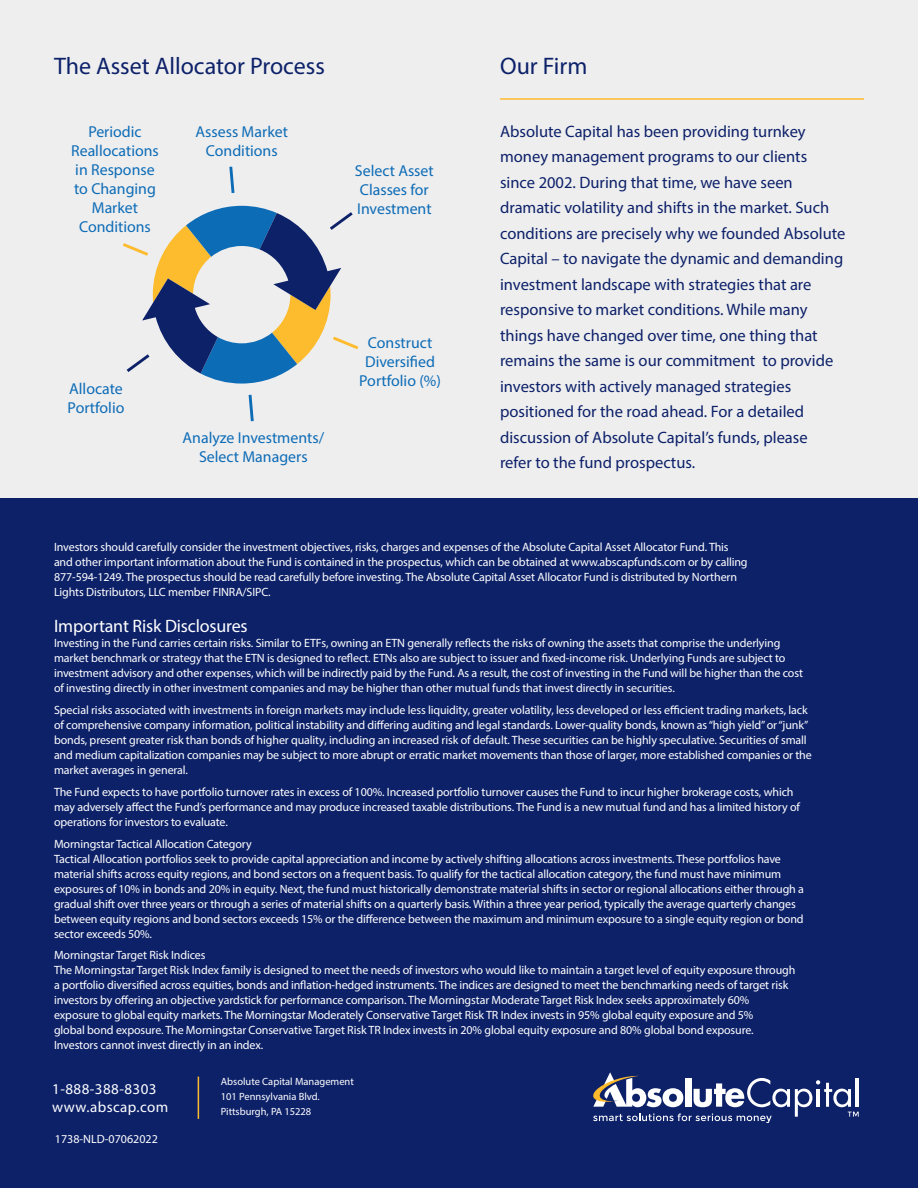
<style>
.page{position:relative;width:918px;height:1188px;background:#0d2169}
.page>*{position:absolute;margin:0;border:0;box-sizing:border-box;transform-origin:0 0}
.t1{font:24px "Myriad Pro";color:#0d2169}
.t2{font:18px "Myriad Pro";letter-spacing:-.01em;color:#fff}
.Paragraph_Style_1{font:16.5px/25.5px "Myriad Pro";color:#0d2169}
.body-_navy{font:15.9px/19px "Myriad Pro";color:#0d6cb6;text-align:center}
.medium_heading-_navy{font:15px "Myriad Pro";letter-spacing:.03em;color:#fff}
.Paragraph_Style_1-2{font:12px/15px "Myriad Pro";letter-spacing:-.01em;color:#fff}
.t3{font:10.5px/15px "Myriad Pro";color:#fff}
</style>
<div class="page">
<svg style="left:593px;top:1072px;width:266px;height:51px"></svg>
<hr style="left:198px;top:1077px;width:1px;height:42px;background:#fdbb2e">
<div style="left:0;top:0;width:918px;height:498px;background:#eeeeef"></div>
<svg style="left:229px;top:166px;width:6px;height:27px"></svg>
<svg style="left:248px;top:394px;width:6px;height:28px"></svg>
<svg style="left:123px;top:206px;width:236px;height:178px"></svg>
<hr style="left:500px;top:98px;width:364px;height:2px;background:#fdbb2e">
<p class="t1" style="left:54px;top:51px;width:272px">The Asset Allocator Process</p>
<p class="body-_navy" style="left:71px;top:122px;width:89px">Periodic<br>Reallocations in Response to Changing<br>Market<br>Conditions</p>
<p class="body-_navy" style="left:196px;top:122px;width:94px">Assess Market<br>Conditions</p>
<p class="body-_navy" style="left:355px;top:161px;width:80px;text-align:left">Select Asset<br>Classes for<br>Investment</p>
<p class="body-_navy" style="left:68px;top:379px;width:58px;text-align:left">Allocate<br>Portfolio</p>
<p class="body-_navy" style="left:183px;top:428px;width:143px">Analyze Investments/</p>
<p class="body-_navy" style="left:199px;top:447px;width:110px">Select Managers</p>
<p class="body-_navy" style="left:359px;top:333px;width:83px">Construct<br>Diversified<br>Portfolio (%)</p>
<p class="t1" style="left:500px;top:51px;width:89px">Our Firm</p>
<p class="Paragraph_Style_1" style="left:500px;top:118px;width:347px">Absolute Capital has been providing turnkey money management programs to our clients since 2002. During that time, we have seen dramatic volatility and shifts in the market. Such conditions are precisely why we founded Absolute Capital – to navigate the dynamic and demanding investment landscape with strategies that are responsive to market conditions. While many things have changed over time, one thing that remains the same is our commitment to provide investors with actively managed strategies positioned for the road ahead. For a detailed discussion of Absolute Capital’s funds, please<br>refer to the fund prospectus.</p>
<p class="Paragraph_Style_1-2" style="left:54px;top:540px;width:695px">Investors should carefully consider the investment objectives, risks, charges and expenses of the Absolute Capital Asset Allocator Fund. This and other important information about the Fund is contained in the prospectus, which can be obtained at www.abscapfunds.com or by calling 877-594-1249. The prospectus should be read carefully before investing. The Absolute Capital Asset Allocator Fund is distributed by Northern Lights Distributors, LLC member FINRA/SIPC.</p>
<p class="t2" style="left:54px;top:615px;width:195px">Important Risk Disclosures</p>
<p class="Paragraph_Style_1-2" style="left:54px;top:636px;width:750px">Investing in the Fund carries certain risks. Similar to ETFs, owning an ETN generally reflects the risks of owning the assets that comprise the underlying market benchmark or strategy that the ETN is designed to reflect. ETNs also are subject to issuer and fixed-income risk. Underlying Funds are subject to investment advisory and other expenses, which will be indirectly paid by the Fund. As a result, the cost of investing in the Fund will be higher than the cost of investing directly in other investment companies and may be higher than other mutual funds that invest directly in securities.</p>
<p class="Paragraph_Style_1-2" style="left:54px;top:702px;width:759px">Special risks associated with investments in foreign markets may include less liquidity, greater volatility, less developed or less efficient trading markets, lack of comprehensive company information, political instability and differing auditing and legal standards. Lower-quality bonds, known as “high yield” or “junk” bonds, present greater risk than bonds of higher quality, including an increased risk of default. These securities can be highly speculative. Securities of small and medium capitalization companies may be subject to more abrupt or erratic market movements than those of larger, more established companies or the market averages in general.</p>
<p class="Paragraph_Style_1-2" style="left:54px;top:784px;width:748px">The Fund expects to have portfolio turnover rates in excess of 100%. Increased portfolio turnover causes the Fund to incur higher brokerage costs, which may adversely affect the Fund’s performance and may produce increased taxable distributions. The Fund is a new mutual fund and has a limited history of operations for investors to evaluate.</p>
<p class="Paragraph_Style_1-2" style="left:54px;top:836px;width:752px">Morningstar Tactical Allocation Category<br>Tactical Allocation portfolios seek to provide capital appreciation and income by actively shifting allocations across investments. These portfolios have material shifts across equity regions, and bond sectors on a frequent basis. To qualify for the tactical allocation category, the fund must have minimum exposures of 10% in bonds and 20% in equity. Next, the fund must historically demonstrate material shifts in sector or regional allocations either through a gradual shift over three years or through a series of material shifts on a quarterly basis. Within a three year period, typically the average quarterly changes between equity regions and bond sectors exceeds 15% or the difference between the maximum and minimum exposure to a single equity region or bond sector exceeds 50%.</p>
<p class="Paragraph_Style_1-2" style="left:54px;top:948px;width:743px">Morningstar Target Risk Indices<br>The Morningstar Target Risk Index family is designed to meet the needs of investors who would like to maintain a target level of equity exposure through a portfolio diversified across equities, bonds and inflation-hedged instruments. The indices are designed to meet the benchmarking needs of target risk investors by offering an objective yardstick for performance comparison. The Morningstar Moderate Target Risk Index seeks approximately 60% exposure to global equity markets. The Morningstar Moderately Conservative Target Risk TR Index invests in 95% global equity exposure and 5%<br>global bond exposure. The Morningstar Conservative Target Risk TR Index invests in 20% global equity exposure and 80% global bond exposure.<br>Investors cannot invest directly in an index.</p>
<p class="medium_heading-_navy" style="left:52px;top:1079px;width:106px">1-888-388-8303</p>
<p class="medium_heading-_navy" style="left:52px;top:1097px;width:118px">www.abscap.com</p>
<p class="t3" style="left:221px;top:1074px;width:135px">Absolute Capital Management<br>101 Pennsylvania Blvd.</p>
<p class="t3" style="left:221px;top:1104px;width:92px">Pittsburgh, PA 15228</p>
<p class="Paragraph_Style_1-2" style="left:55px;top:1131px;width:104px">1738-NLD-07062022</p>
</div>
